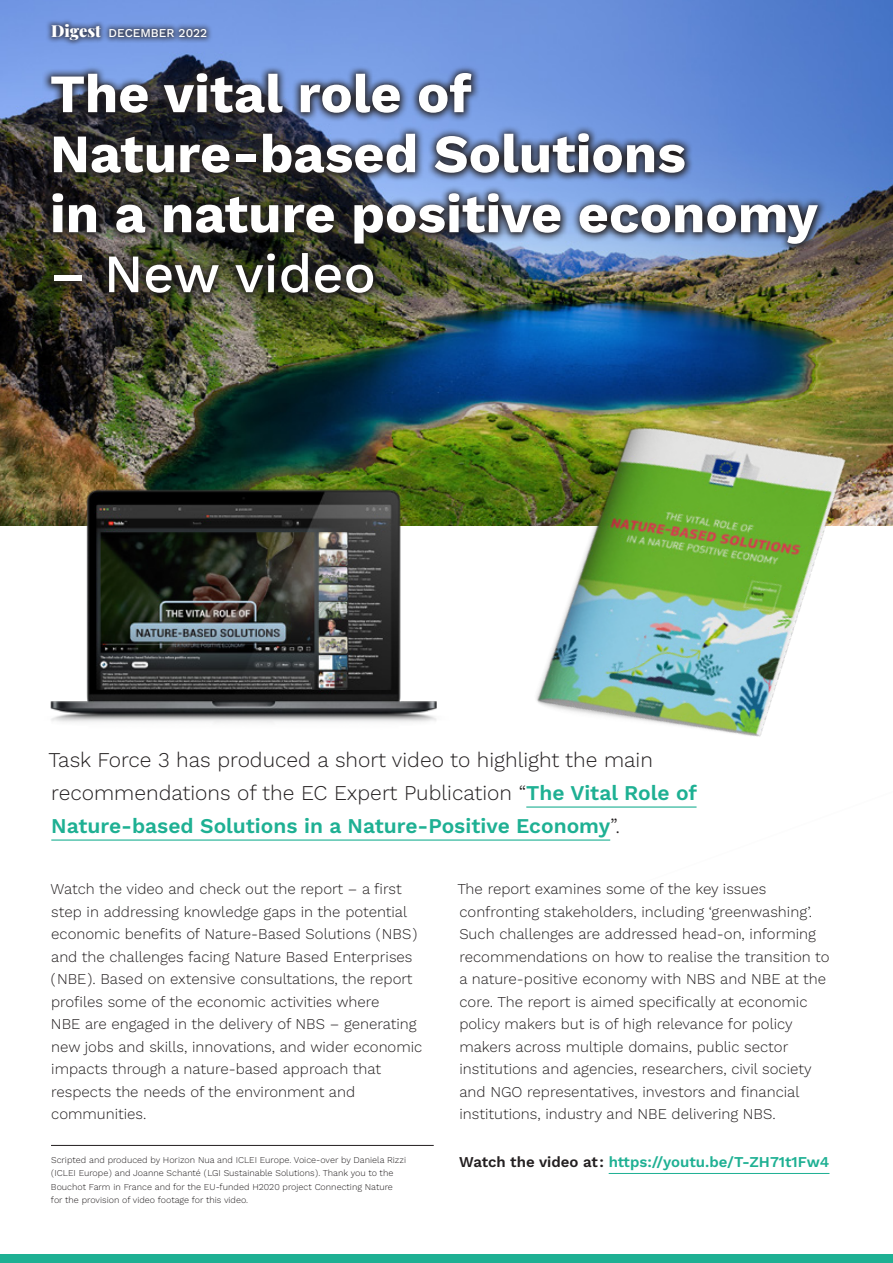
<style>
.page{position:relative;width:893px;height:1263px;background:#fff}
.page>*{position:absolute;margin:0;border:0;box-sizing:border-box;transform-origin:0 0}
.t1{font:700 54px/60px "Work Sans";color:#fff}
.t2{font:500 54px "Work Sans";color:#fff}
.t3{font:300 21px/33px "Work Sans";color:#231f20}
.t4{font:300 15px/22.5px "Work Sans";color:#231f20}
.t5{font:600 15px "Work Sans";color:#1eb093}
.t6{font:500 12px "Work Sans";color:#fff}
.t7{font:300 9px/13.5px "Work Sans";color:#231f20}
.s1{font-family:"Playfair Display";font-weight:900;font-size:16.5px}
.s2{font-weight:600;color:#1eb093}
.s3{color:#231f20}
</style>
<div class="page">
<img style="left:0;top:0;width:893px;height:525px">
<div style="left:0;top:1254px;width:893px;height:9px;background:#1eb093"></div>
<div style="left:45px;top:18px;width:168px;height:29px;background:#231f20;opacity:.6"></div>
<img style="left:42px;top:64px;width:785px;height:238px">
<img style="left:4px;top:442px;width:404px;height:281px">
<hr style="left:51px;top:839px;width:559px;height:2px;background:#1eb093">
<hr style="left:51px;top:1145px;width:383px;height:1px;background:#231f20">
<hr style="left:609px;top:1173px;width:220px;height:1px;background:#1eb093">
<img style="left:408px;top:300px;width:485px;height:541px">
<p class="t6" style="left:51px;top:24px;width:158px"><span class="s1">Digest</span> DECEMBER 2022</p>
<p class="t1" style="left:50px;top:62px;width:769px">The vital role of<br>Nature-based Solutions<br>in a nature positive economy</p>
<p class="t2" style="left:50px;top:233px;width:327px">– New video</p>
<p class="t3" style="left:48px;top:742px;width:650px">Task Force 3 has produced a short video to highlight the main recommendations of the EC Expert Publication “<span class="s2">The Vital Role of<br>Nature-based Solutions in a Nature-Positive Economy</span>”.</p>
<p class="t4" style="left:51px;top:877px;width:373px">Watch the video and check out the report – a first step in addressing knowledge gaps in the potential economic benefits of Nature-Based Solutions ( NBS ) and the challenges facing Nature Based Enterprises<br>( NBE ). Based on extensive consultations, the report profiles some of the economic activities where<br>NBE are engaged in the delivery of NBS – generating new jobs and skills, innovations, and wider economic impacts through a nature-based approach that respects the needs of the environment and communities.</p>
<p class="t7" style="left:51px;top:1152px;width:357px">Scripted and produced by Horizon Nua and ICLEI Europe. Voice-over by Daniela Rizzi ( ICLEI Europe ) and Joanne Schanté ( LGI Sustainable Solutions ). Thank you to the Bouchot Farm in France and for the EU-funded H2020 project Connecting Nature for the provision of video footage for this video.</p>
<p class="t4" style="left:457px;top:877px;width:374px">The report examines some of the key issues confronting stakeholders, including ‘greenwashing’.<br>Such challenges are addressed head-on, informing recommendations on how to realise the transition to a nature-positive economy with NBS and NBE at the core. The report is aimed specifically at economic policy makers but is of high relevance for policy makers across multiple domains, public sector institutions and agencies, researchers, civil society and NGO representatives, investors and financial institutions, industry and NBE delivering NBS.</p>
<p class="t5" style="left:459px;top:1151px;width:372px"><span class="s3">Watch the video at :</span> https://youtu.be/T-ZH71t1Fw4</p>
</div>
